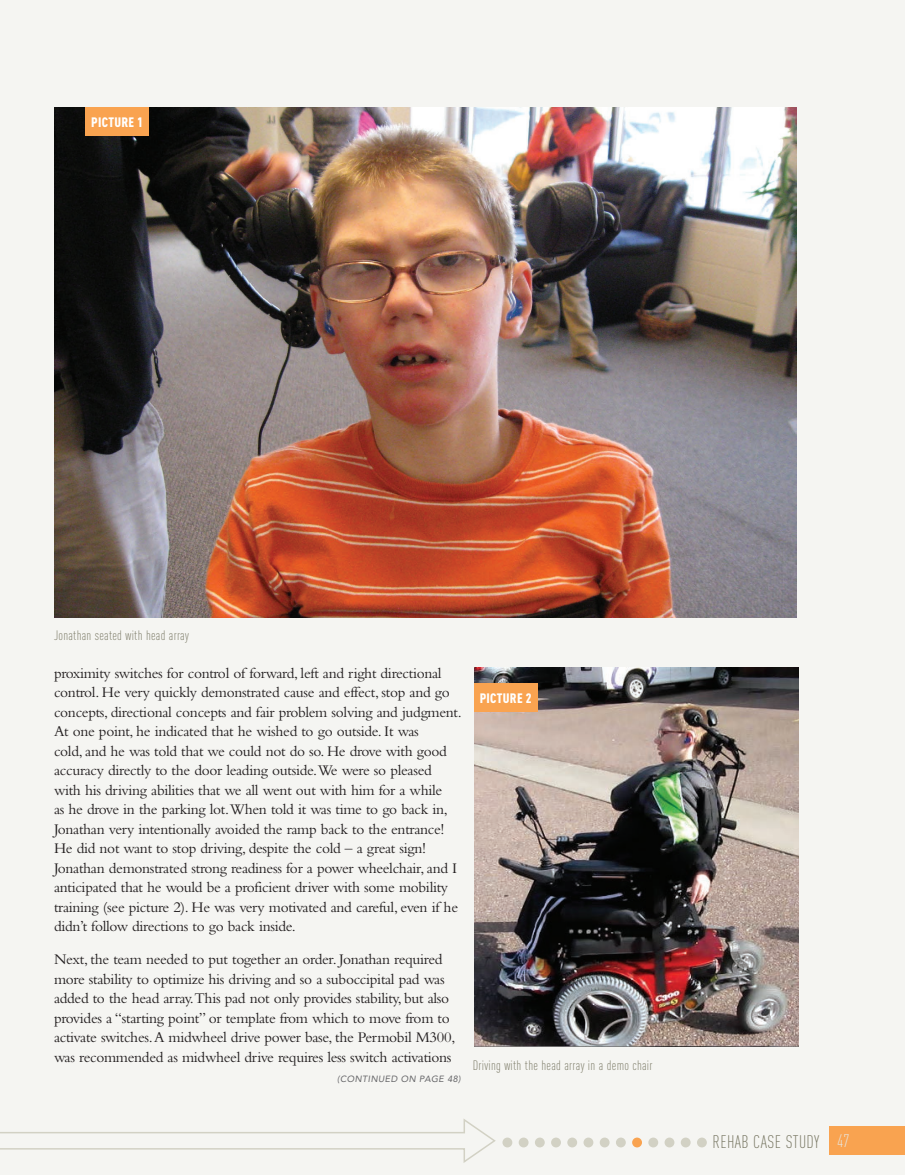
<style>
.page{position:relative;width:905px;height:1175px;background:#fff}
.page>*{position:absolute;margin:0;border:0;box-sizing:border-box;transform-origin:0 0}
.t1{font:300 18px "DIN Cond";letter-spacing:.02em;color:#767561}
.t2{font:15.3px/19.5px "Bembo";letter-spacing:-.02em;color:#231f20}
.t3{font:300 13.5px "DIN Cond";letter-spacing:.02em;color:#767561}
.t4{font:900 13.5px "DIN Cond";letter-spacing:.02em;color:#fff}
.t5{font:italic 9px "Avenir LT Std";letter-spacing:.05em;color:#636366}
.s1{color:#e7e7e2}
</style>
<div class="page">
<div style="left:0;top:0;width:904px;height:1174px;background:#f5f5f2"></div>
<svg style="left:0;top:1119px;width:496px;height:44px"></svg>
<div style="left:829px;top:1126px;width:75px;height:28px;background:#f9a350"></div>
<img style="left:474px;top:668px;width:324px;height:378px">
<img style="left:54px;top:107px;width:742px;height:510px">
<div style="left:86px;top:107px;width:62px;height:29px;background:#f9a350"></div>
<div style="left:474px;top:683px;width:63px;height:29px;background:#f9a350"></div>
<div style="left:502px;top:1137px;width:10px;height:10px;background:#d2d1c4;border-radius:50%"></div>
<div style="left:518px;top:1137px;width:10px;height:10px;background:#d2d1c4;border-radius:50%"></div>
<div style="left:535px;top:1137px;width:9px;height:10px;background:#d2d1c4;border-radius:50%"></div>
<div style="left:551px;top:1137px;width:10px;height:10px;background:#d2d1c4;border-radius:50%"></div>
<div style="left:567px;top:1137px;width:10px;height:10px;background:#d2d1c4;border-radius:50%"></div>
<div style="left:583px;top:1137px;width:10px;height:10px;background:#d2d1c4;border-radius:50%"></div>
<div style="left:599px;top:1137px;width:10px;height:10px;background:#d2d1c4;border-radius:50%"></div>
<div style="left:616px;top:1137px;width:9px;height:10px;background:#d2d1c4;border-radius:50%"></div>
<div style="left:632px;top:1137px;width:10px;height:10px;background:#f9a350;border-radius:50%"></div>
<div style="left:648px;top:1137px;width:10px;height:10px;background:#d2d1c4;border-radius:50%"></div>
<div style="left:664px;top:1137px;width:10px;height:10px;background:#d2d1c4;border-radius:50%"></div>
<div style="left:680px;top:1137px;width:10px;height:10px;background:#d2d1c4;border-radius:50%"></div>
<div style="left:697px;top:1137px;width:9px;height:10px;background:#d2d1c4;border-radius:50%"></div>
<p class="t4" style="left:91px;top:114px;width:53px">PICTURE 1</p>
<p class="t3" style="left:54px;top:627px;width:136px">Jonathan seated with head array</p>
<p class="t2" style="left:54px;top:663px;width:409px">proximity switches for control of forward, left and right directional control. He very quickly demonstrated cause and effect, stop and go concepts, directional concepts and fair problem solving and judgment.<br>At one point, he indicated that he wished to go outside. It was<br>cold, and he was told that we could not do so. He drove with good accuracy directly to the door leading outside.We were so pleased with his driving abilities that we all went out with him for a while<br>as he drove in the parking lot.When told it was time to go back in, Jonathan very intentionally avoided the ramp back to the entrance!<br>He did not want to stop driving, despite the cold – a great sign!<br>Jonathan demonstrated strong readiness for a power wheelchair, and I anticipated that he would be a proficient driver with some mobility training (see picture 2). He was very motivated and careful, even if he didn’t follow directions to go back inside.</p>
<p class="t2" style="left:54px;top:949px;width:403px">Next, the team needed to put together an order. Jonathan required more stability to optimize his driving and so a suboccipital pad was added to the head array.This pad not only provides stability, but also provides a “starting point” or template from which to move from to activate switches. A midwheel drive power base, the Permobil M300, was recommended as midwheel drive requires less switch activations</p>
<p class="t5" style="left:337px;top:1073px;width:125px">(CONTINUED ON PAGE 48)</p>
<p class="t4" style="left:480px;top:690px;width:53px">PICTURE 2</p>
<p class="t3" style="left:473px;top:1057px;width:181px">Driving with the head array in a demo chair</p>
<p class="t1" style="left:712px;top:1131px;width:138px">REHAB CASE STUDY <span class="s1">47</span></p>
</div>
